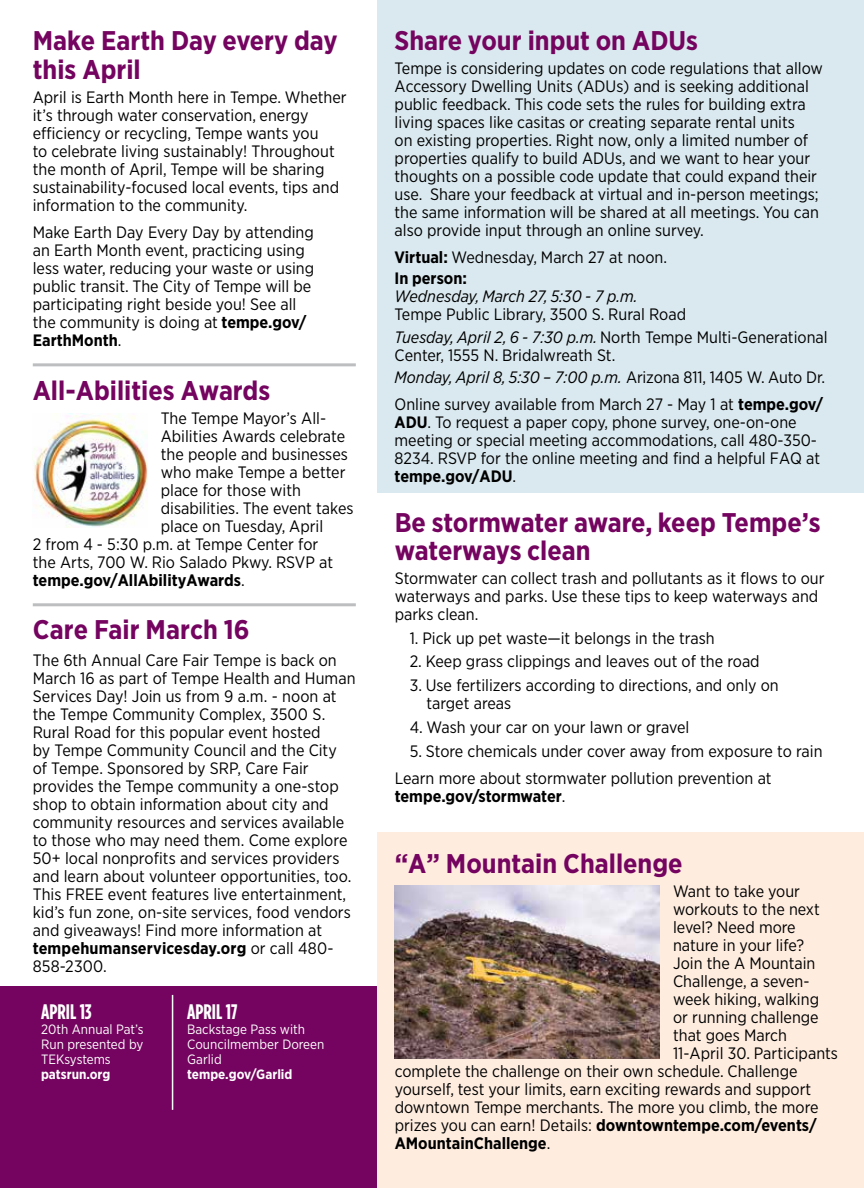
<style>
.page{position:relative;width:864px;height:1188px;background:#fff}
.page>*{position:absolute;margin:0;border:0;box-sizing:border-box;transform-origin:0 0}
.t1{font:700 27px/28.5px "Gotham Narrow";color:#74045f}
.t2{font:700 21px "Gotham Condensed";color:#fff}
.t3{font:16.5px/18px "Gotham Narrow";color:#000}
.t4{font:700 16.5px "Gotham Narrow";color:#000}
.t5{font:italic 16.5px "Gotham Narrow";color:#000}
.t6{font:13.5px/15px "Gotham Narrow";color:#fff;text-align:justify}
.t7{font:700 13.5px "Gotham Narrow";color:#fff}
.s1{font-weight:700}
.s2{font-weight:400}
.s3{font-style:italic}
</style>
<div class="page">
<div style="left:377px;top:0;width:487px;height:493px;background:#dae9ef"></div>
<div style="left:377px;top:833px;width:487px;height:355px;background:#feecdf"></div>
<hr style="left:33px;top:363px;width:323px;height:3px;background:#bcbec0">
<div style="left:0;top:986px;width:376px;height:202px;background:#74045f"></div>
<hr style="left:172px;top:995px;width:1px;height:115px;background:#fff">
<img style="left:395px;top:885px;width:265px;height:173px">
<img style="left:34px;top:413px;width:113px;height:115px">
<hr style="left:33px;top:603px;width:323px;height:3px;background:#bcbec0">
<h1 class="t1" style="left:33px;top:26px;width:306px">Make Earth Day every day this April</h1>
<p class="t3" style="left:33px;top:88px;width:315px">April is Earth Month here in Tempe. Whether it’s through water conservation, energy efficiency or recycling, Tempe wants you<br>to celebrate living sustainably! Throughout the month of April, Tempe will be sharing sustainability-focused local events, tips and information to the community.</p>
<p class="t3" style="left:33px;top:223px;width:283px">Make Earth Day Every Day by attending an Earth Month event, practicing using less water, reducing your waste or using public transit. The City of Tempe will be participating right beside you! See all the community is doing at <span class="s1">tempe.gov/ EarthMonth</span>.</p>
<h1 class="t1" style="left:33px;top:376px;width:239px">All-Abilities Awards</h1>
<p class="t3" style="left:161px;top:409px;width:167px">The Tempe Mayor’s All-</p>
<p class="t3" style="left:161px;top:427px;width:186px">Abilities Awards celebrate</p>
<p class="t3" style="left:161px;top:445px;width:189px">the people and businesses</p>
<p class="t3" style="left:161px;top:463px;width:186px">who make Tempe a better</p>
<p class="t3" style="left:161px;top:481px;width:142px">place for those with</p>
<p class="t3" style="left:161px;top:499px;width:194px">disabilities. The event takes</p>
<p class="t3" style="left:161px;top:517px;width:164px">place on Tuesday, April</p>
<p class="t3" style="left:33px;top:535px;width:287px">2 from 4 - 5:30 p.m. at Tempe Center for</p>
<p class="t3" style="left:33px;top:553px;width:302px">the Arts, 700 W. Rio Salado Pkwy. RSVP at</p>
<p class="t4" style="left:33px;top:570px;width:213px">tempe.gov/AllAbilityAwards<span class="s2">.</span></p>
<h1 class="t1" style="left:33px;top:615px;width:218px">Care Fair March 16</h1>
<p class="t3" style="left:33px;top:651px;width:324px">The 6th Annual Care Fair Tempe is back on March 16 as part of Tempe Health and Human Services Day! Join us from 9 a.m. - noon at the Tempe Community Complex, 3500 S.<br>Rural Road for this popular event hosted<br>by Tempe Community Council and the City<br>of Tempe. Sponsored by SRP, Care Fair provides the Tempe community a one-stop shop to obtain information about city and community resources and services available to those who may need them. Come explore 50+ local nonprofits and services providers and learn about volunteer opportunities, too.<br>This FREE event features live entertainment, kid’s fun zone, on-site services, food vendors and giveaways! Find more information at <span class="s1">tempehumanservicesday.org</span> or call 480- 858-2300.</p>
<p class="t2" style="left:41px;top:999px;width:52px">APRIL 13</p>
<p class="t6" style="left:41px;top:1021px;width:104px">20th Annual Pat’s Run presented by TEKsystems</p>
<p class="t7" style="left:41px;top:1065px;width:71px">patsrun.org</p>
<p class="t2" style="left:187px;top:999px;width:52px">APRIL 17</p>
<p class="t6" style="left:187px;top:1021px;width:139px;text-align:left">Backstage Pass with<br>Councilmember Doreen<br>Garlid</p>
<p class="t7" style="left:187px;top:1066px;width:107px">tempe.gov/Garlid</p>
<h1 class="t1" style="left:395px;top:26px;width:305px">Share your input on ADUs</h1>
<p class="t3" style="left:395px;top:59px;width:430px">Tempe is considering updates on code regulations that allow Accessory Dwelling Units (ADUs) and is seeking additional public feedback. This code sets the rules for building extra living spaces like casitas or creating separate rental units<br>on existing properties. Right now, only a limited number of properties qualify to build ADUs, and we want to hear your thoughts on a possible code update that could expand their use. Share your feedback at virtual and in-person meetings; the same information will be shared at all meetings. You can also provide input through an online survey.</p>
<p class="t3" style="left:395px;top:247px;width:274px;line-height:21px"><span class="s1">Virtual:</span> Wednesday, March 27 at noon.<br><span class="s1">In person:</span></p>
<p class="t5" style="left:395px;top:286px;width:245px">Wednesday, March 27, 5:30 - 7 p.m.</p>
<p class="t3" style="left:395px;top:303px;width:435px;line-height:22.5px">Tempe Public Library, 3500 S. Rural Road<br><span class="s3">Tuesday, April 2, 6 - 7:30 p.m.</span> North Tempe Multi-Generational</p>
<p class="t3" style="left:395px;top:343px;width:432px;line-height:22.5px">Center, 1555 N. Bridalwreath St.<br><span class="s3">Monday, April 8, 5:30 – 7:00 p.m.</span> Arizona 811, 1405 W. Auto Dr.</p>
<p class="t3" style="left:395px;top:395px;width:430px">Online survey available from March 27 - May 1 at <span class="s1">tempe.gov/ ADU</span>. To request a paper copy, phone survey, one-on-one meeting or special meeting accommodations, call 480-350- 8234. RSVP for the online meeting and find a helpful FAQ at <span class="s1">tempe.gov/ADU</span>.</p>
<h1 class="t1" style="left:395px;top:508px;width:427px">Be stormwater aware, keep Tempe’s waterways clean</h1>
<p class="t3" style="left:395px;top:569px;width:431px">Stormwater can collect trash and pollutants as it flows to our waterways and parks. Use these tips to keep waterways and parks clean.</p>
<p class="t3" style="left:410px;top:629px;width:306px">1. Pick up pet waste—it belongs in the trash</p>
<p class="t3" style="left:410px;top:652px;width:352px">2. Keep grass clippings and leaves out of the road</p>
<p class="t3" style="left:426px;top:676px;width:354px;text-indent:-17px">3. Use fertilizers according to directions, and only on target areas</p>
<p class="t3" style="left:410px;top:718px;width:281px">4. Wash your car on your lawn or gravel</p>
<p class="t3" style="left:395px;top:737px;width:429px;line-height:27px;text-indent:15px">5. Store chemicals under cover away from exposure to rain<br>Learn more about stormwater pollution prevention at</p>
<p class="t4" style="left:395px;top:785px;width:172px">tempe.gov/stormwater<span class="s2">.</span></p>
<h1 class="t1" style="left:395px;top:849px;width:289px">“A” Mountain Challenge</h1>
<p class="t3" style="left:673px;top:882px;width:128px">Want to take your</p>
<p class="t3" style="left:673px;top:900px;width:148px">workouts to the next</p>
<p class="t3" style="left:673px;top:918px;width:124px">level? Need more</p>
<p class="t3" style="left:673px;top:936px;width:132px">nature in your life?</p>
<p class="t3" style="left:673px;top:954px;width:144px">Join the A Mountain</p>
<p class="t3" style="left:673px;top:972px;width:138px">Challenge, a seven-</p>
<p class="t3" style="left:673px;top:990px;width:148px">week hiking, walking</p>
<p class="t3" style="left:673px;top:1008px;width:147px">or running challenge</p>
<p class="t3" style="left:673px;top:1026px;width:115px">that goes March</p>
<p class="t3" style="left:673px;top:1044px;width:166px">11-April 30. Participants</p>
<p class="t3" style="left:395px;top:1062px;width:404px">complete the challenge on their own schedule. Challenge</p>
<p class="t3" style="left:395px;top:1080px;width:418px">yourself, test your limits, earn exciting rewards and support</p>
<p class="t3" style="left:395px;top:1098px;width:425px">downtown Tempe merchants. The more you climb, the more</p>
<p class="t3" style="left:395px;top:1116px;width:424px">prizes you can earn! Details: <span class="s1">downtowntempe.com/events/</span></p>
<p class="t4" style="left:395px;top:1133px;width:157px">AMountainChallenge<span class="s2">.</span></p>
</div>
